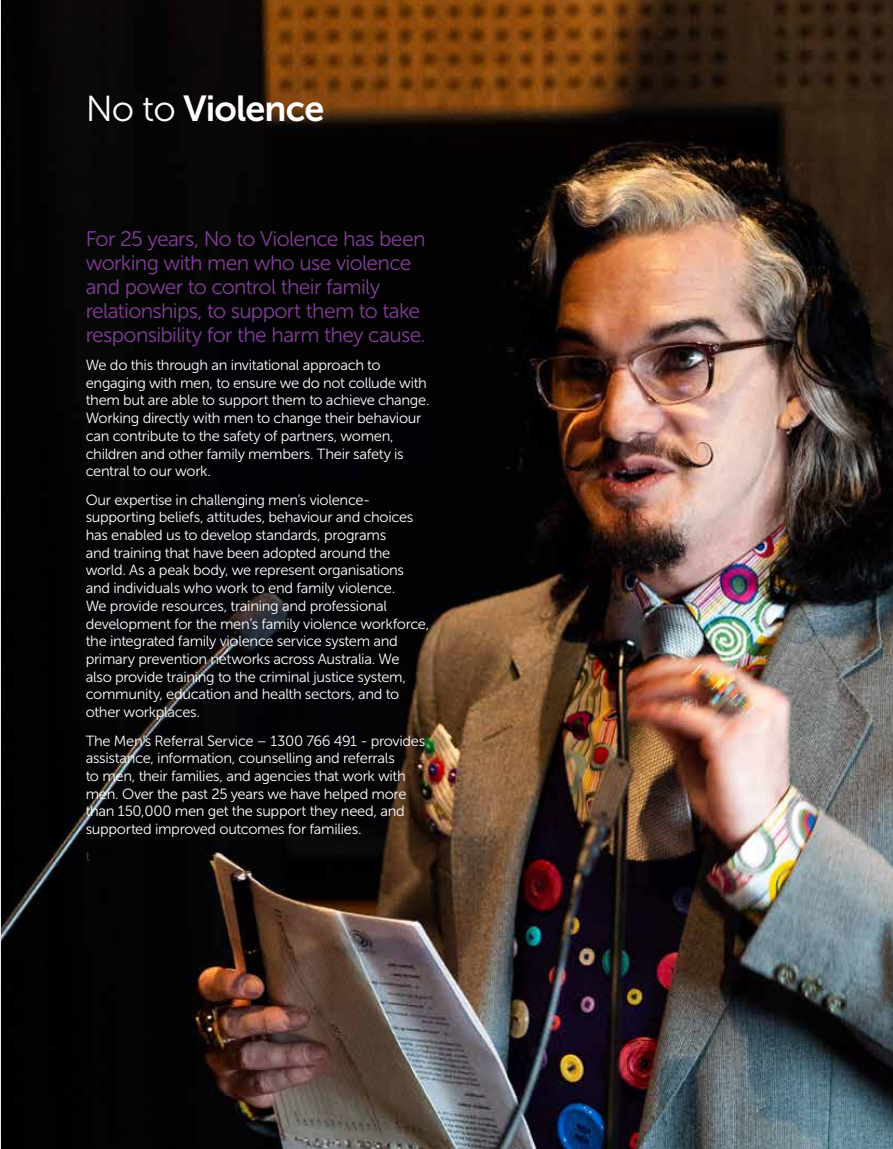
<style>
.page{position:relative;width:893px;height:1149px;background:#fff}
.page>*{position:absolute;margin:0;border:0;box-sizing:border-box;transform-origin:0 0}
.t1{font:36px "Museo Sans 700";letter-spacing:-.025em;color:#fff}
.t2{font:21px/24px "Museo Sans 300";letter-spacing:-.03em;color:#813f95}
.t3{font:14.7px/17.7px "Museo Sans 300";letter-spacing:-.02em;color:#fff}
.t4{font:13.5px "Museo Sans 300";color:#414042}
.s1{font-family:"Museo Sans 300"}
</style>
<div class="page">
<img style="left:1px;top:0;width:892px;height:1148px">
<h1 class="t1" style="left:86px;top:89px;width:240px"><span class="s1">No to</span> Violence</h1>
<h2 class="t2" style="left:86px;top:226px;width:342px">For 25 years, No to Violence has been working with men who use violence and power to control their family relationships, to support them to take responsibility for the harm they cause.</h2>
<p class="t3" style="left:86px;top:356px;width:345px">We do this through an invitational approach to engaging with men, to ensure we do not collude with them but are able to support them to achieve change.<br>Working directly with men to change their behaviour can contribute to the safety of partners, women, children and other family members. Their safety is central to our work.</p>
<p class="t3" style="left:86px;top:490px;width:345px">Our expertise in challenging men’s violence&shy;supporting beliefs, attitudes, behaviour and choices has enabled us to develop standards, programs<br>and training that have been adopted around the world. As a peak body, we represent organisations and individuals who work to end family violence.<br>We provide resources, training and professional development for the men’s family violence workforce, the integrated family violence service system and primary prevention networks across Australia. We also provide training to the criminal justice system, community, education and health sectors, and to other workplaces.</p>
<p class="t3" style="left:86px;top:731px;width:341px">The Men’s Referral Service – 1300 766 491 - provides assistance, information, counselling and referrals<br>to men, their families, and agencies that work with men. Over the past 25 years we have helped more than 150,000 men get the support they need, and supported improved outcomes for families.</p>
<p class="t4" style="left:86px;top:849px;width:6px">t</p>
</div>
